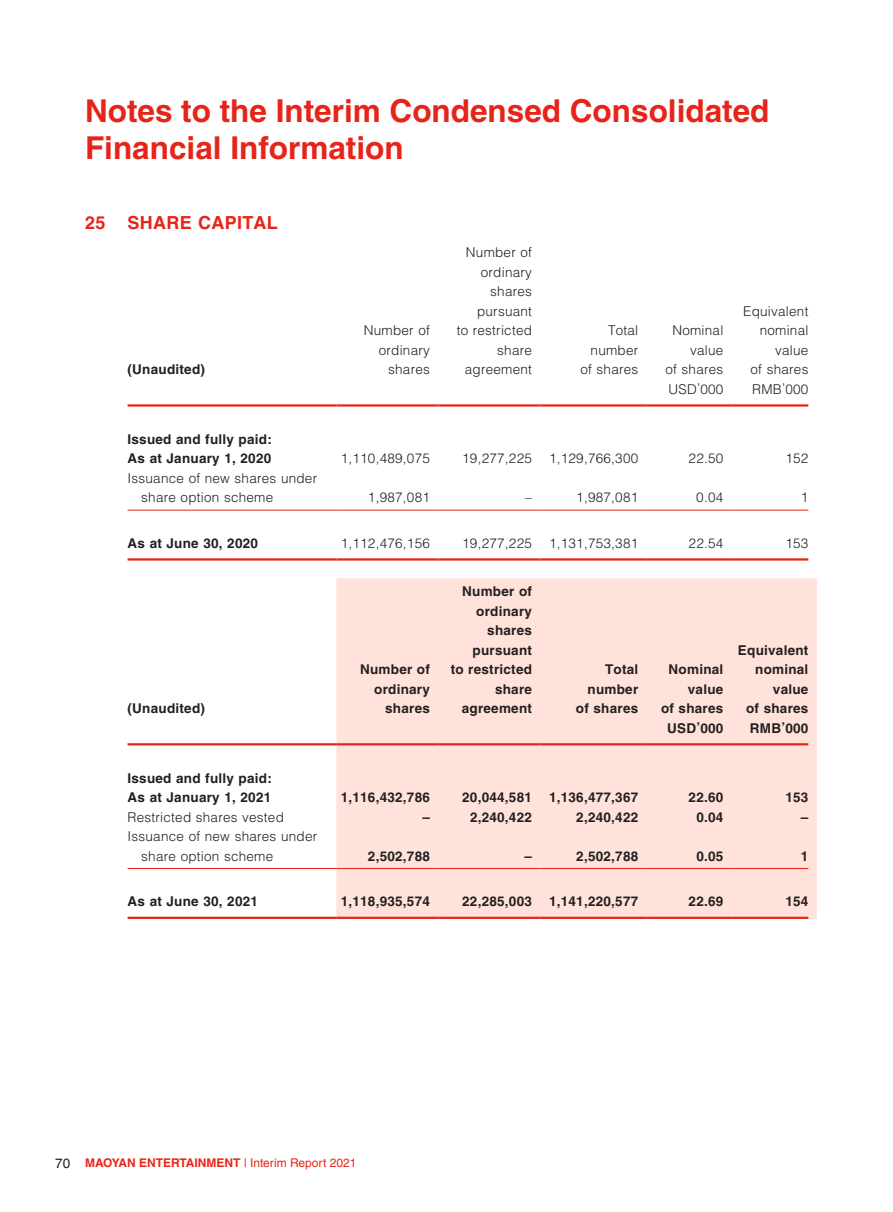
<style>
.page{position:relative;width:893px;height:1212px;background:#fff}
.page>*{position:absolute;margin:0;border:0;box-sizing:border-box;transform-origin:0 0}
.t1{font:700 31.5px/37.8px "Helvetica LT Std";color:#e72419}
.t2{font:700 18px "Helvetica LT Std";letter-spacing:.02em;color:#e72419}
.t3{font:700 13.5px/19.5px "Helvetica LT Std";letter-spacing:.02em;color:#231f20;text-align:right}
.t4{font:300 13.5px/19.5px "Helvetica LT Std";letter-spacing:.02em;color:#231f20;text-align:right}
.t5{font:700 12px "Helvetica LT Std";color:#e72419}
.s1{font-weight:400;font-size:13.5px;color:#231f20}
.s2{font-weight:400}
</style>
<div class="page">
<hr style="left:128px;top:404px;width:208px;height:3px;background:#e72419">
<hr style="left:336px;top:404px;width:102px;height:3px;background:#e72419">
<hr style="left:438px;top:404px;width:102px;height:3px;background:#e72419">
<hr style="left:540px;top:404px;width:107px;height:3px;background:#e72419">
<hr style="left:647px;top:404px;width:85px;height:3px;background:#e72419">
<hr style="left:732px;top:404px;width:76px;height:3px;background:#e72419">
<hr style="left:128px;top:510px;width:208px;height:1px;background:#e72419">
<hr style="left:336px;top:510px;width:102px;height:1px;background:#e72419">
<hr style="left:438px;top:510px;width:102px;height:1px;background:#e72419">
<hr style="left:540px;top:510px;width:107px;height:1px;background:#e72419">
<hr style="left:647px;top:510px;width:85px;height:1px;background:#e72419">
<hr style="left:732px;top:510px;width:76px;height:1px;background:#e72419">
<hr style="left:128px;top:558px;width:208px;height:2px;background:#e72419">
<hr style="left:336px;top:558px;width:102px;height:2px;background:#e72419">
<hr style="left:438px;top:558px;width:102px;height:2px;background:#e72419">
<hr style="left:540px;top:558px;width:107px;height:2px;background:#e72419">
<hr style="left:647px;top:558px;width:85px;height:2px;background:#e72419">
<hr style="left:732px;top:558px;width:76px;height:2px;background:#e72419">
<div style="left:336px;top:578px;width:481px;height:341px;background:#ffe2da"></div>
<hr style="left:128px;top:743px;width:208px;height:2px;background:#e72419">
<hr style="left:336px;top:743px;width:102px;height:2px;background:#e72419">
<hr style="left:438px;top:743px;width:102px;height:2px;background:#e72419">
<hr style="left:540px;top:743px;width:107px;height:2px;background:#e72419">
<hr style="left:647px;top:743px;width:85px;height:2px;background:#e72419">
<hr style="left:732px;top:743px;width:76px;height:2px;background:#e72419">
<hr style="left:128px;top:868px;width:208px;height:1px;background:#e72419">
<hr style="left:336px;top:868px;width:102px;height:1px;background:#e72419">
<hr style="left:438px;top:868px;width:102px;height:1px;background:#e72419">
<hr style="left:540px;top:868px;width:107px;height:1px;background:#e72419">
<hr style="left:647px;top:868px;width:85px;height:1px;background:#e72419">
<hr style="left:732px;top:868px;width:76px;height:1px;background:#e72419">
<hr style="left:128px;top:917px;width:208px;height:2px;background:#e72419">
<hr style="left:336px;top:917px;width:102px;height:2px;background:#e72419">
<hr style="left:438px;top:917px;width:102px;height:2px;background:#e72419">
<hr style="left:540px;top:917px;width:107px;height:2px;background:#e72419">
<hr style="left:647px;top:917px;width:85px;height:2px;background:#e72419">
<hr style="left:732px;top:917px;width:76px;height:2px;background:#e72419">
<h1 class="t1" style="left:85px;top:91px;width:686px">Notes to the Interim Condensed Consolidated<br>Financial Information</h1>
<h2 class="t2" style="left:85px;top:211px;width:194px">25 SHARE CAPITAL</h2>
<p class="t3" style="left:128px;top:360px;width:79px">(Unaudited)</p>
<p class="t3" style="left:128px;top:429px;width:146px;text-align:left">Issued and fully paid:<br>As at January 1, 2020</p>
<p class="t4" style="left:141px;top:468px;width:177px;text-align:left;text-indent:-14px">Issuance of new shares under share option scheme</p>
<p class="t4" style="left:364px;top:321px;width:68px">Number of ordinary shares</p>
<p class="t4" style="left:457px;top:243px;width:77px">Number of ordinary shares pursuant<br>to restricted share agreement</p>
<p class="t4" style="left:580px;top:321px;width:59px">Total number of shares</p>
<p class="t4" style="left:665px;top:321px;width:59px">Nominal value<br>of shares</p>
<p class="t4" style="left:743px;top:301px;width:67px">Equivalent nominal value<br>of shares</p>
<p class="t4" style="left:669px;top:379px;width:56px">USD’000</p>
<p class="t4" style="left:752px;top:379px;width:58px">RMB’000</p>
<p class="t4" style="left:341px;top:449px;width:91px">1,110,489,075</p>
<p class="t4" style="left:462px;top:449px;width:71px">19,277,225</p>
<p class="t4" style="left:549px;top:449px;width:91px">1,129,766,300</p>
<p class="t4" style="left:689px;top:449px;width:36px">22.50</p>
<p class="t4" style="left:785px;top:449px;width:25px">152</p>
<p class="t4" style="left:368px;top:488px;width:63px">1,987,081</p>
<p class="t4" style="left:525px;top:488px;width:8px">–</p>
<p class="t4" style="left:576px;top:488px;width:63px">1,987,081</p>
<p class="t4" style="left:696px;top:488px;width:28px">0.04</p>
<p class="t4" style="left:801px;top:488px;width:9px">1</p>
<p class="t3" style="left:128px;top:533px;width:132px">As at June 30, 2020</p>
<p class="t4" style="left:341px;top:533px;width:91px">1,112,476,156</p>
<p class="t4" style="left:462px;top:533px;width:71px">19,277,225</p>
<p class="t4" style="left:549px;top:533px;width:91px">1,131,753,381</p>
<p class="t4" style="left:689px;top:533px;width:36px">22.54</p>
<p class="t4" style="left:785px;top:533px;width:25px">153</p>
<p class="t3" style="left:128px;top:698px;width:79px">(Unaudited)</p>
<p class="t3" style="left:128px;top:768px;width:146px;text-align:left">Issued and fully paid:<br>As at January 1, 2021</p>
<p class="t3" style="left:360px;top:659px;width:71px">Number of ordinary shares</p>
<p class="t3" style="left:451px;top:581px;width:83px">Number of ordinary shares pursuant<br>to restricted share agreement</p>
<p class="t3" style="left:576px;top:659px;width:64px">Total number of shares</p>
<p class="t3" style="left:661px;top:659px;width:64px">Nominal value<br>of shares</p>
<p class="t3" style="left:738px;top:640px;width:72px">Equivalent nominal value<br>of shares</p>
<p class="t3" style="left:667px;top:718px;width:58px">USD’000</p>
<p class="t3" style="left:750px;top:718px;width:60px">RMB’000</p>
<p class="t3" style="left:341px;top:787px;width:91px">1,116,432,786</p>
<p class="t3" style="left:462px;top:787px;width:71px">20,044,581</p>
<p class="t3" style="left:549px;top:787px;width:91px">1,136,477,367</p>
<p class="t3" style="left:689px;top:787px;width:36px">22.60</p>
<p class="t3" style="left:785px;top:787px;width:25px">153</p>
<p class="t4" style="left:128px;top:807px;width:158px">Restricted shares vested</p>
<p class="t3" style="left:422px;top:807px;width:9px">–</p>
<p class="t3" style="left:470px;top:807px;width:63px">2,240,422</p>
<p class="t3" style="left:576px;top:807px;width:63px">2,240,422</p>
<p class="t3" style="left:696px;top:807px;width:28px">0.04</p>
<p class="t3" style="left:801px;top:807px;width:9px">–</p>
<p class="t4" style="left:141px;top:826px;width:177px;text-align:left;text-indent:-14px">Issuance of new shares under share option scheme</p>
<p class="t3" style="left:368px;top:846px;width:63px">2,502,788</p>
<p class="t3" style="left:524px;top:846px;width:9px">–</p>
<p class="t3" style="left:576px;top:846px;width:63px">2,502,788</p>
<p class="t3" style="left:696px;top:846px;width:28px">0.05</p>
<p class="t3" style="left:801px;top:846px;width:9px">1</p>
<p class="t3" style="left:128px;top:891px;width:132px">As at June 30, 2021</p>
<p class="t3" style="left:341px;top:891px;width:91px">1,118,935,574</p>
<p class="t3" style="left:462px;top:891px;width:71px">22,285,003</p>
<p class="t3" style="left:549px;top:891px;width:91px">1,141,220,577</p>
<p class="t3" style="left:689px;top:891px;width:36px">22.69</p>
<p class="t3" style="left:785px;top:891px;width:25px">154</p>
<p class="t5" style="left:55px;top:1155px;width:303px"><span class="s1">70</span> MAOYAN ENTERTAINMENT <span class="s2">| Interim Report 2021</span></p>
</div>
